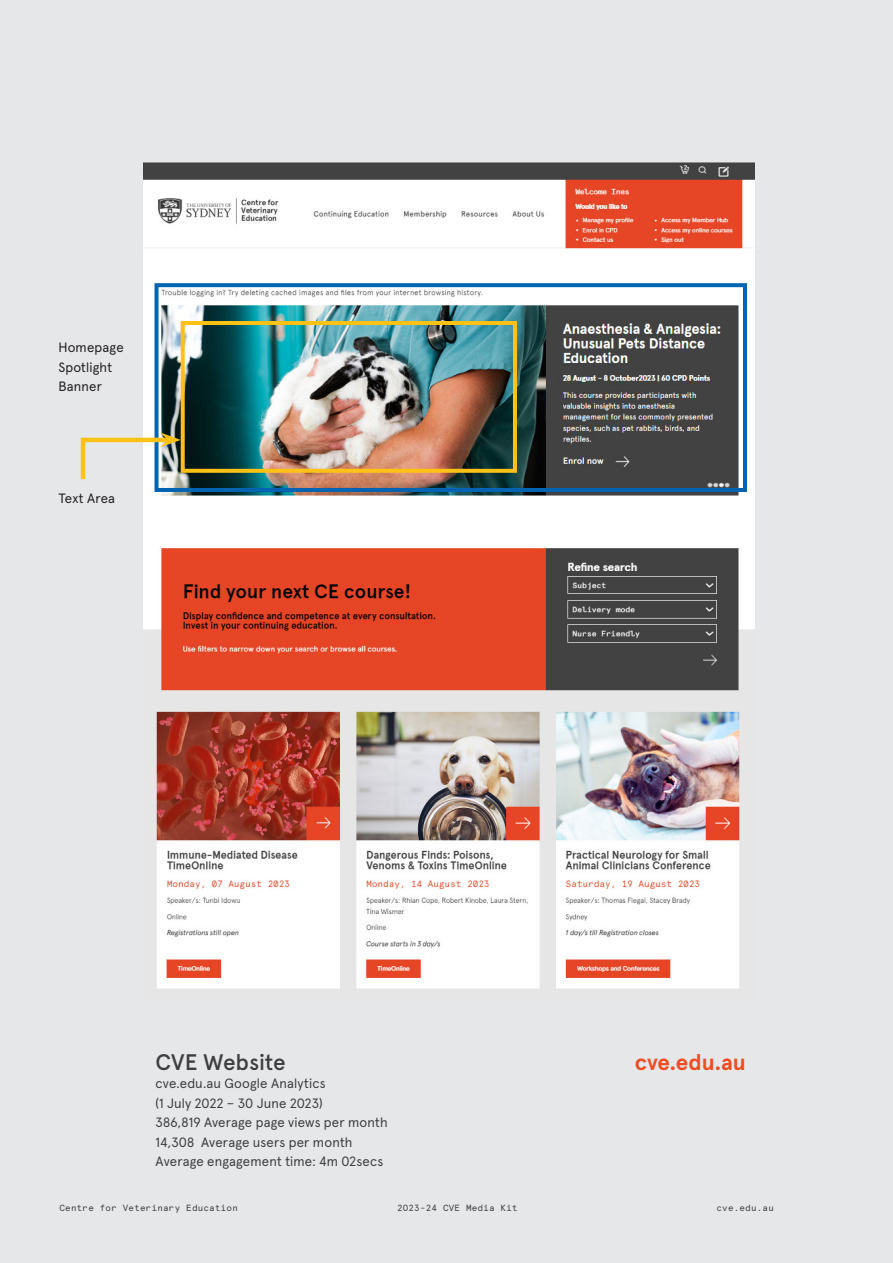
<style>
.page{position:relative;width:893px;height:1263px;background:#e6e7e9}
.page>*{position:absolute;margin:0;border:0;box-sizing:border-box;transform-origin:0 0}
.Intro_Text_-_15_20pt_charcoal_Left_justi{font:500 22.5px "Apercu Pro";letter-spacing:-.005em;color:#3e3e3f}
.Intro_Text_-_15_20pt_charcoal{font:700 22.5px "Apercu Pro";letter-spacing:-.005em;color:#f04d22}
.t1{font:13.5px "Apercu Pro";letter-spacing:.015em;color:#3e3e3f}
.t2{font:13.5px "Apercu Pro";letter-spacing:.015em;color:#231f20}
.t3{font:9px "Apercu Mono Pro";letter-spacing:.02em;color:#3e3e3f}
</style>
<div class="page">
<img style="left:143px;top:162px;width:612px;height:827px">
<div style="left:155px;top:283px;width:592px;height:209px;border:4px solid #0164b2"></div>
<div style="left:181px;top:321px;width:336px;height:152px;border:4px solid #fec216"></div>
<svg style="left:80px;top:432px;width:101px;height:52px"></svg>
<p class="t2" style="left:58px;top:337px;width:67px">Homepage</p>
<p class="t2" style="left:58px;top:356px;width:55px">Spotlight</p>
<p class="t2" style="left:58px;top:376px;width:45px">Banner</p>
<p class="t2" style="left:58px;top:488px;width:58px">Text Area</p>
<p class="Intro_Text_-_15_20pt_charcoal_Left_justi" style="left:156px;top:1045px;width:132px">CVE Website</p>
<p class="Intro_Text_-_15_20pt_charcoal" style="left:635px;top:1044px;width:113px">cve.edu.au</p>
<p class="t1" style="left:156px;top:1073px;width:172px">cve.edu.au Google Analytics</p>
<p class="t1" style="left:156px;top:1093px;width:168px">(1 July 2022 – 30 June 2023)</p>
<p class="t1" style="left:156px;top:1112px;width:234px">386,819 Average page views per month</p>
<p class="t1" style="left:156px;top:1132px;width:198px">14,308 Average users per month</p>
<p class="t1" style="left:156px;top:1151px;width:229px">Average engagement time: 4m 02secs</p>
<p class="t3" style="left:60px;top:1200px;width:180px">Centre for Veterinary Education</p>
<p class="t3" style="left:397px;top:1200px;width:122px">2023-24 CVE Media Kit</p>
<p class="t3" style="left:716px;top:1200px;width:59px">cve.edu.au</p>
</div>
